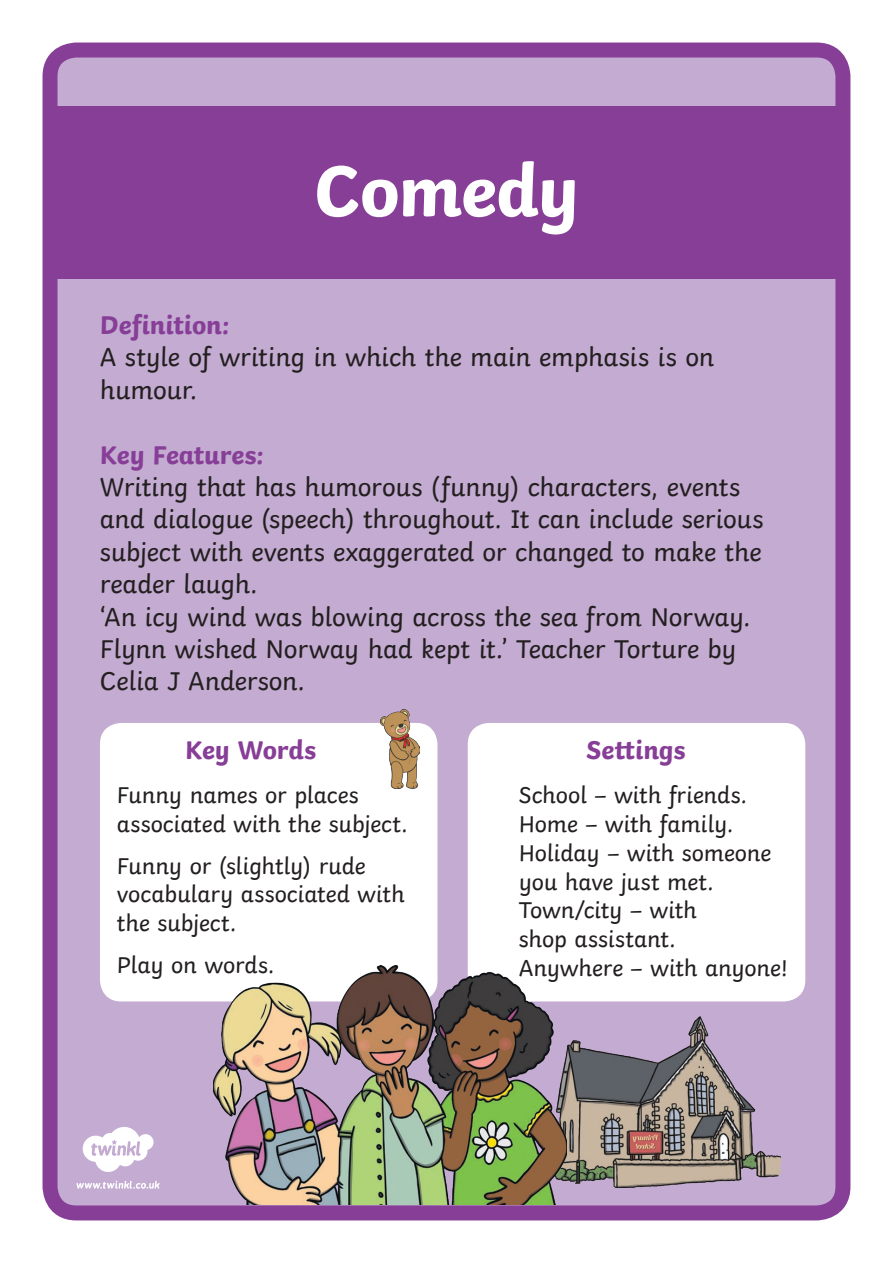
<style>
.page{position:relative;width:893px;height:1263px;background:#fff}
.page>*{position:absolute;margin:0;border:0;box-sizing:border-box;transform-origin:0 0}
.t1{font:700 75px "Twinkl";letter-spacing:-.015em;color:#fff}
.Body_Copy{font:27px/32.4px "Twinkl";letter-spacing:-.005em;color:#231f20}
.Sub_Heading{font:700 27px "Twinkl";letter-spacing:-.005em;color:#873e97}
.Key_Words_Settings{font:700 27px "Twinkl";letter-spacing:-.005em;color:#873e97}
.List{font:24px/28.8px "Twinkl";letter-spacing:-.01em;color:#231f20}
</style>
<div class="page">
<div style="left:50px;top:50px;width:793px;height:1163px;background:#c4abd1;border-radius:27px"></div>
<div style="left:43px;top:43px;width:807px;height:1177px;border:15px solid #873e97;border-radius:27px"></div>
<div style="left:47px;top:106px;width:799px;height:173px;background:#873e97"></div>
<div style="left:100px;top:723px;width:337px;height:278px;background:#fff;border-radius:21px"></div>
<div style="left:468px;top:723px;width:337px;height:278px;background:#fff;border-radius:21px"></div>
<img style="left:567px;top:1016px;width:213px;height:172px">
<img style="left:381px;top:709px;width:38px;height:79px">
<img style="left:213px;top:966px;width:354px;height:239px">
<svg style="left:83px;top:1127px;width:71px;height:45px"></svg>
<svg style="left:77px;top:1181px;width:83px;height:8px"></svg>
<p class="t1" style="left:314px;top:129px;width:267px">Comedy</p>
<p class="Sub_Heading" style="left:100px;top:303px;width:131px">Definition:</p>
<p class="Body_Copy" style="left:100px;top:339px;width:616px">A style of writing in which the main emphasis is on humour.</p>
<p class="Sub_Heading" style="left:100px;top:432px;width:165px">Key Features:</p>
<p class="Body_Copy" style="left:100px;top:468px;width:665px">Writing that has humorous (funny) characters, events and dialogue (speech) throughout. It can include serious subject with events exaggerated or changed to make the reader laugh.</p>
<p class="Body_Copy" style="left:100px;top:598px;width:652px">‘An icy wind was blowing across the sea from Norway.<br>Flynn wished Norway had kept it.’ Teacher Torture by<br>Celia J Anderson.</p>
<p class="Key_Words_Settings" style="left:185px;top:728px;width:133px">Key Words</p>
<p class="Sub_Heading" style="left:586px;top:728px;width:101px">Settings</p>
<p class="List" style="left:117px;top:778px;width:292px">Funny names or places associated with the subject.</p>
<p class="List" style="left:117px;top:849px;width:289px">Funny or (slightly) rude vocabulary associated with the subject.</p>
<p class="List" style="left:117px;top:948px;width:159px">Play on words.</p>
<p class="List" style="left:519px;top:778px;width:271px">School – with friends.<br>Home – with family.<br>Holiday – with someone you have just met.<br>Town/city – with<br>shop assistant.<br>Anywhere – with anyone!</p>
</div>
